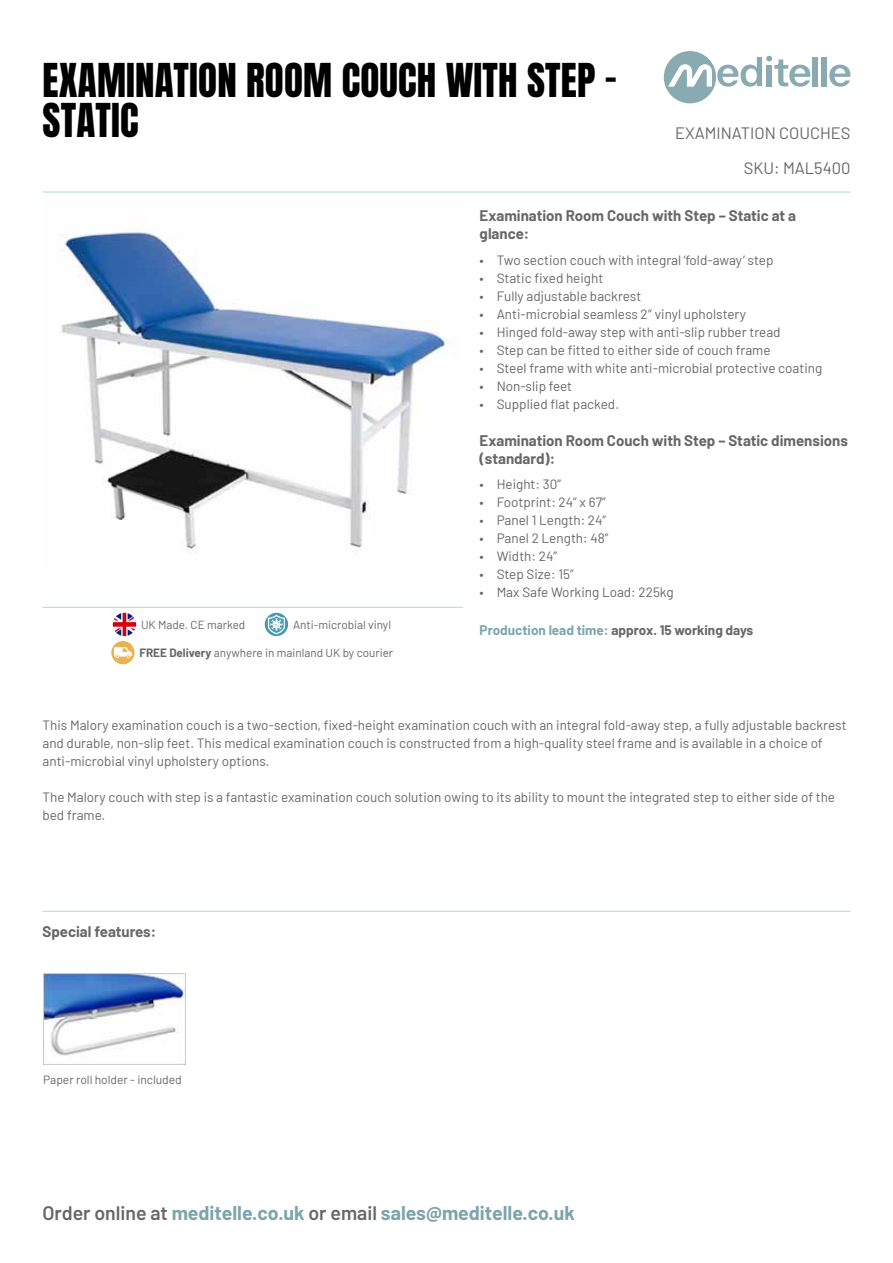
<style>
.page{position:relative;width:893px;height:1263px;background:#fff}
.page>*{position:absolute;margin:0;border:0;box-sizing:border-box;transform-origin:0 0}
.t1{font:39px/40.5px "Anton";letter-spacing:.005em;color:#000}
.t2{font:700 19.5px "Barlow";color:#7da4ab}
.t3{font:16.5px "Barlow";color:#666767}
.t4{font:700 15px/18px "Barlow";color:#666767}
.t5{font:13.5px/18px "Barlow";color:#666767}
.t6{font:700 13.5px "Barlow";color:#666767}
.t7{font:12px "Barlow";color:#666767}
.t8{font:11.7px "Barlow";color:#666767}
.s1{font-weight:700}
.s2{color:#7da4ab}
.s3{font-weight:600;color:#666767}
</style>
<div class="page">
<img style="left:59px;top:231px;width:397px;height:324px">
<div style="left:664px;top:51px;width:52px;height:52px;background:#88aab0;border-radius:50%"></div>
<svg style="left:668px;top:56px;width:142px;height:31px"></svg>
<div style="left:813px;top:57px;width:5px;height:29px;background:#88aab0"></div>
<div style="left:822px;top:57px;width:5px;height:29px;background:#88aab0"></div>
<svg style="left:829px;top:65px;width:21px;height:22px"></svg>
<hr style="left:43px;top:192px;width:807px;height:1px;background:#b1d7e1">
<div style="left:111px;top:641px;width:24px;height:23px;background:#eab351;border-radius:50%"></div>
<svg style="left:114px;top:647px;width:18px;height:11px"></svg>
<svg style="left:113px;top:613px;width:23px;height:23px"></svg>
<svg style="left:265px;top:613px;width:23px;height:23px"></svg>
<svg style="left:268px;top:614px;width:17px;height:20px"></svg>
<hr style="left:43px;top:607px;width:420px;height:1px;background:#b1d7e1">
<hr style="left:43px;top:911px;width:807px;height:1px;background:#b1d7e1">
<img style="left:43px;top:973px;width:142px;height:91px">
<h1 class="t1" style="left:43px;top:63px;width:576px">EXAMINATION ROOM COUCH WITH STEP –<br>STATIC</h1>
<p class="t3" style="left:675px;top:121px;width:177px">EXAMINATION COUCHES</p>
<p class="t3" style="left:744px;top:156px;width:108px">SKU: MAL5400</p>
<p class="t8" style="left:141px;top:616px;width:106px">UK Made. CE marked</p>
<p class="t8" style="left:293px;top:616px;width:100px">Anti-microbial vinyl</p>
<p class="t8" style="left:140px;top:644px;width:255px"><span class="s1">FREE Delivery</span> anywhere in mainland UK by courier</p>
<p class="t4" style="left:480px;top:206px;width:318px">Examination Room Couch with Step – Static at a glance:</p>
<p class="t5" style="left:480px;top:250px;width:295px">• Two section couch with integral ‘fold-away’ step</p>
<p class="t5" style="left:480px;top:268px;width:125px">• Static fixed height</p>
<p class="t5" style="left:480px;top:286px;width:163px">• Fully adjustable backrest</p>
<p class="t5" style="left:480px;top:304px;width:268px">• Anti-microbial seamless 2″ vinyl upholstery</p>
<p class="t5" style="left:480px;top:322px;width:302px">• Hinged fold-away step with anti-slip rubber tread</p>
<p class="t5" style="left:480px;top:340px;width:292px">• Step can be fitted to either side of couch frame</p>
<p class="t5" style="left:480px;top:358px;width:344px">• Steel frame with white anti-microbial protective coating</p>
<p class="t5" style="left:480px;top:376px;width:94px">• Non-slip feet</p>
<p class="t5" style="left:480px;top:394px;width:141px">• Supplied flat packed.</p>
<p class="t4" style="left:480px;top:430px;width:370px">Examination Room Couch with Step – Static dimensions (standard):</p>
<p class="t5" style="left:480px;top:474px;width:83px">• Height: 30”</p>
<p class="t5" style="left:480px;top:492px;width:128px">• Footprint: 24” x 67”</p>
<p class="t5" style="left:480px;top:510px;width:128px">• Panel 1 Length: 24”</p>
<p class="t5" style="left:480px;top:528px;width:130px">• Panel 2 Length: 48”</p>
<p class="t5" style="left:480px;top:546px;width:79px">• Width: 24”</p>
<p class="t5" style="left:480px;top:564px;width:96px">• Step Size: 15”</p>
<p class="t5" style="left:480px;top:582px;width:196px">• Max Safe Working Load: 225kg</p>
<p class="t6" style="left:480px;top:620px;width:275px"><span class="s2">Production lead time:</span> approx. 15 working days</p>
<p class="t5" style="left:43px;top:715px;width:806px">This Malory examination couch is a two-section, fixed-height examination couch with an integral fold-away step, a fully adjustable backrest and durable, non-slip feet. This medical examination couch is constructed from a high-quality steel frame and is available in a choice of anti-microbial vinyl upholstery options.</p>
<p class="t5" style="left:43px;top:787px;width:794px">The Malory couch with step is a fantastic examination couch solution owing to its ability to mount the integrated step to either side of the bed frame.</p>
<p class="t4" style="left:43px;top:921px;width:115px">Special features:</p>
<p class="t7" style="left:43px;top:1071px;width:140px">Paper roll holder - included</p>
<h2 class="t2" style="left:43px;top:1199px;width:534px"><span class="s3">Order online at</span> meditelle.co.uk <span class="s3">or email</span> sales@meditelle.co.uk</h2>
</div>
